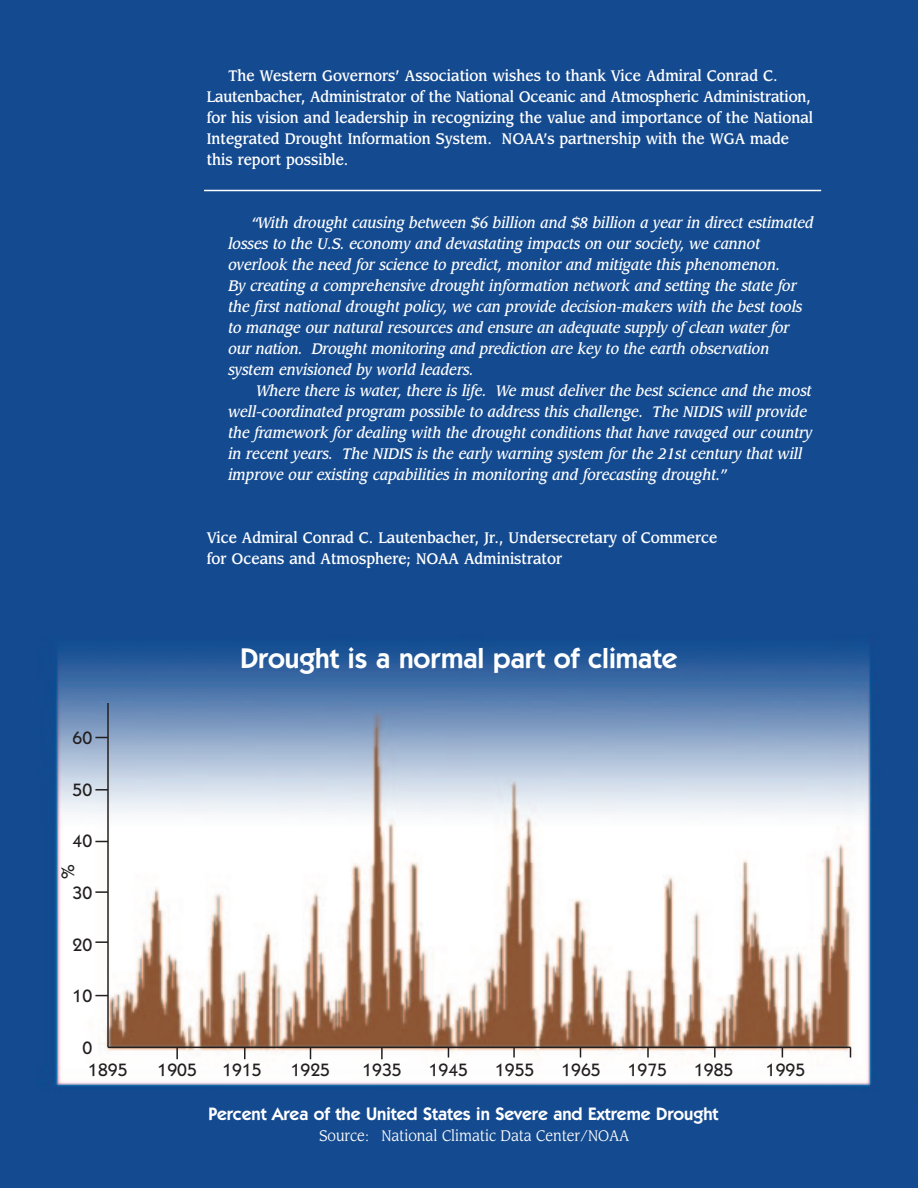
<style>
.page{position:relative;width:918px;height:1188px;background:#fff}
.page>*{position:absolute;margin:0;border:0;box-sizing:border-box;transform-origin:0 0}
.t1{font:600 28.5px "Kabel IT Cby BT";color:#fff}
.t2{font:500 18px "Kabel IT Cby BT";color:#231f20}
.t3{font:600 18px "Kabel IT Cby BT";color:#fff}
.t4{font:italic 500 15px/21px "Leawood";color:#fff;scale:.9 1}
.t5{font:500 15px/21px "Leawood";color:#fff;scale:.9 1}
.t6{font:15px "Leawood";color:#fff;scale:.9 1}
</style>
<div class="page">
<img style="left:0;top:0;width:918px;height:1188px">
<hr style="left:108px;top:1047px;width:742px;height:1px;background:#231f20">
<svg style="left:176px;top:1048px;width:2px;height:11px"></svg>
<svg style="left:244px;top:1048px;width:2px;height:11px"></svg>
<svg style="left:381px;top:1048px;width:2px;height:11px"></svg>
<svg style="left:513px;top:1048px;width:2px;height:10px"></svg>
<svg style="left:647px;top:1048px;width:2px;height:9px"></svg>
<svg style="left:714px;top:1048px;width:2px;height:10px"></svg>
<hr style="left:107px;top:703px;width:2px;height:344px;background:#231f20">
<svg style="left:95px;top:995px;width:12px;height:1px"></svg>
<svg style="left:95px;top:941px;width:13px;height:2px"></svg>
<svg style="left:95px;top:891px;width:13px;height:2px"></svg>
<svg style="left:95px;top:841px;width:12px;height:1px"></svg>
<svg style="left:95px;top:789px;width:13px;height:2px"></svg>
<svg style="left:95px;top:737px;width:12px;height:1px"></svg>
<hr style="left:204px;top:190px;width:617px;height:1px;background:#fff">
<p class="t5" style="left:207px;top:67px;width:675px;text-indent:22px">The Western Governors’ Association wishes to thank Vice Admiral Conrad C.<br>Lautenbacher, Administrator of the National Oceanic and Atmospheric Administration, for his vision and leadership in recognizing the value and importance of the National Integrated Drought Information System. NOAA’s partnership with the WGA made this report possible.</p>
<p class="t4" style="left:228px;top:214px;width:652px;text-indent:23px">“With drought causing between $6 billion and $8 billion a year in direct estimated losses to the U.S. economy and devastating impacts on our society, we cannot overlook the need for science to predict, monitor and mitigate this phenomenon.<br>By creating a comprehensive drought information network and setting the state for the first national drought policy, we can provide decision-makers with the best tools to manage our natural resources and ensure an adequate supply of clean water for our nation. Drought monitoring and prediction are key to the earth observation system envisioned by world leaders.</p>
<p class="t4" style="left:228px;top:382px;width:650px;text-indent:28px">Where there is water, there is life. We must deliver the best science and the most well-coordinated program possible to address this challenge. The NIDIS will provide the framework for dealing with the drought conditions that have ravaged our country in recent years. The NIDIS is the early warning system for the 21st century that will improve our existing capabilities in monitoring and forecasting drought.”</p>
<p class="t5" style="left:207px;top:529px;width:569px">Vice Admiral Conrad C. Lautenbacher, Jr., Undersecretary of Commerce for Oceans and Atmosphere; NOAA Administrator</p>
<p class="t2" style="left:73px;top:731px;width:21px">60</p>
<p class="t2" style="left:73px;top:783px;width:21px">50</p>
<p class="t2" style="left:73px;top:835px;width:21px">40</p>
<p class="t2" style="left:73px;top:886px;width:21px">30</p>
<p class="t2" style="left:73px;top:938px;width:21px">20</p>
<p class="t2" style="left:73px;top:989px;width:21px">10</p>
<p class="t2" style="left:82px;top:1041px;width:11px">0</p>
<p class="t2" style="left:61px;top:879px;width:16px;rotate:-90deg">%</p>
<h1 class="t1" style="left:241px;top:648px;width:438px">Drought is a normal part of climate</h1>
<p class="t2" style="left:88px;top:1063px;width:41px">1895</p>
<p class="t2" style="left:158px;top:1063px;width:41px">1905</p>
<p class="t2" style="left:222px;top:1063px;width:41px">1915</p>
<p class="t2" style="left:291px;top:1063px;width:41px">1925</p>
<p class="t2" style="left:362px;top:1063px;width:41px">1935</p>
<p class="t2" style="left:429px;top:1063px;width:41px">1945</p>
<p class="t2" style="left:495px;top:1063px;width:41px">1955</p>
<p class="t2" style="left:561px;top:1063px;width:41px">1965</p>
<p class="t2" style="left:628px;top:1063px;width:41px">1975</p>
<p class="t2" style="left:694px;top:1063px;width:41px">1985</p>
<p class="t2" style="left:766px;top:1063px;width:41px">1995</p>
<p class="t3" style="left:208px;top:1107px;width:512px">Percent Area of the United States in Severe and Extreme Drought</p>
<p class="t6" style="left:319px;top:1129px;width:347px">Source: National Climatic Data Center/NOAA</p>
</div>
